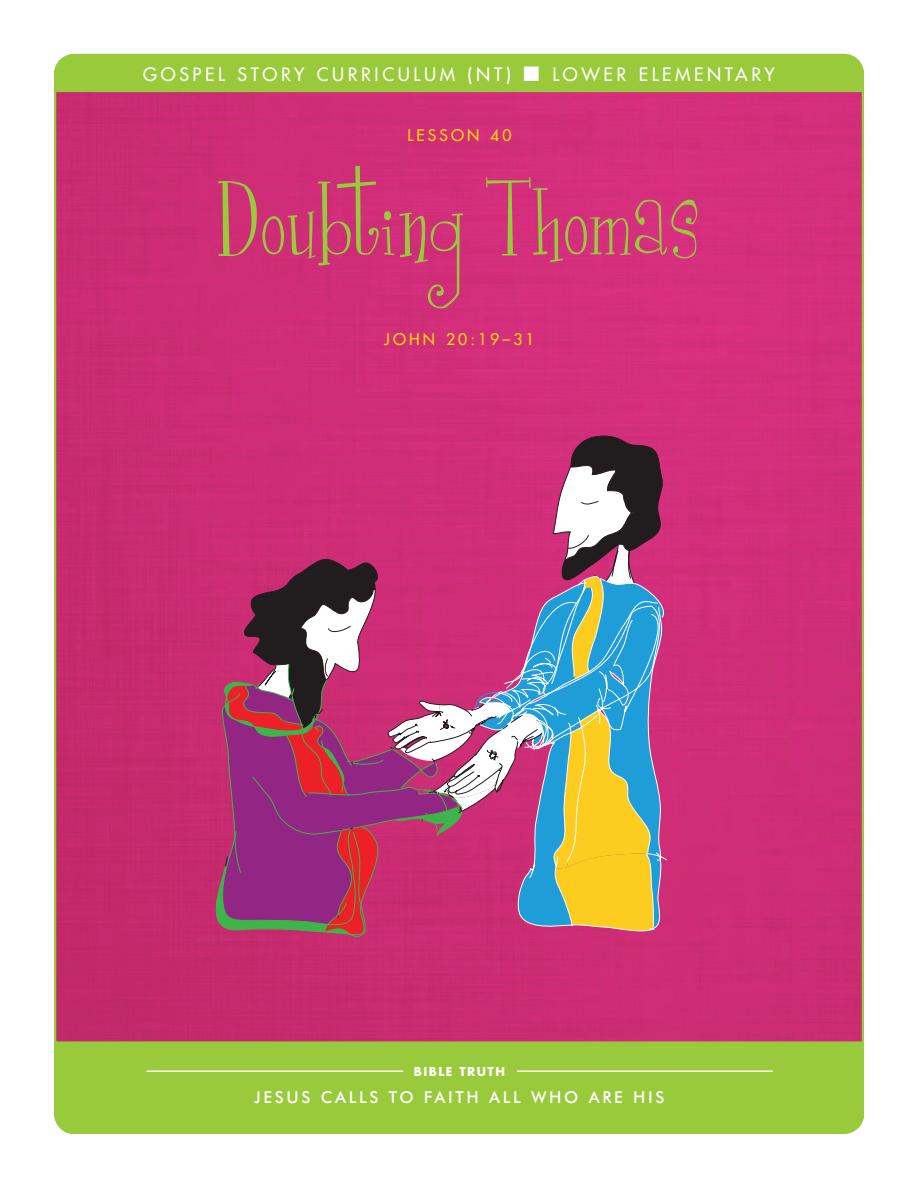
<style>
.page{position:relative;width:918px;height:1188px;background:#fff}
.page>*{position:absolute;margin:0;border:0;box-sizing:border-box;transform-origin:0 0}
.t1{font:97.5px "Girlsare Weird";color:#99ca3b}
.t2{font:18px "Futura";letter-spacing:.2em;color:#fff}
.t3{font:500 16.5px "Futura BT";letter-spacing:.16em;color:#fff}
.Bible_reference{font:15.6px "Futura";letter-spacing:.2em;color:#ffdc01}
.Bible_Truth_1{font:700 12px "Futura";letter-spacing:.12em;color:#fff}
</style>
<div class="page">
<img style="left:57px;top:92px;width:804px;height:949px">
<div style="left:54px;top:54px;width:810px;height:38px;background:#99ca3b"></div>
<div style="left:54px;top:1041px;width:810px;height:93px;background:#99ca3b"></div>
<hr style="left:518px;top:1070px;width:254px;height:2px;background:#fff">
<hr style="left:147px;top:1070px;width:256px;height:2px;background:#fff">
<div style="left:222px;top:938px;width:236px;height:17px;background:#c92c71"></div>
<svg style="left:205px;top:434px;width:464px;height:504px;background:#a94f81"></svg>
<p class="t2" style="left:143px;top:63px;width:633px">GOSPEL STORY CURRICULUM (NT) ■ LOWER ELEMENTARY</p>
<p class="Bible_reference" style="left:407px;top:126px;width:106px">LESSON 40</p>
<p class="t1" style="left:217px;top:165px;width:486px">Doubting Thomas</p>
<p class="Bible_reference" style="left:384px;top:329px;width:152px">JOHN 20:19–31</p>
<p class="Bible_Truth_1" style="left:414px;top:1064px;width:93px">BIBLE TRUTH</p>
<p class="t3" style="left:254px;top:1087px;width:412px">JESUS CALLS TO FAITH ALL WHO ARE HIS</p>
</div>
